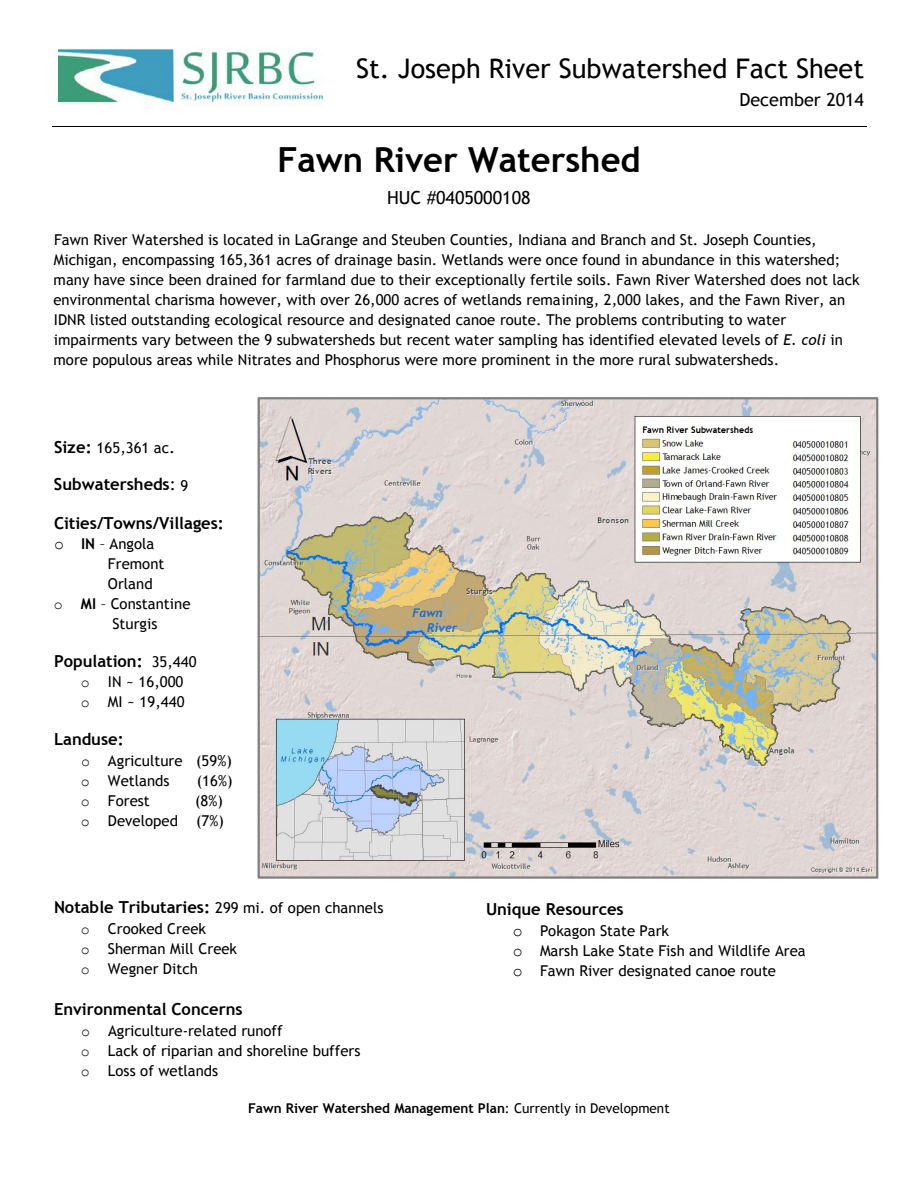
<style>
.page{position:relative;width:918px;height:1188px;background:#fff}
.page>*{position:absolute;margin:0;border:0;box-sizing:border-box;transform-origin:0 0}
.t1{font:700 34.5px "Trebuchet MS";color:#000}
.t2{font:27px "Trebuchet MS";color:#000}
.t3{font:18px "Trebuchet MS";letter-spacing:-.005em;color:#000}
.t4{font:700 16.5px "Trebuchet MS";color:#000}
.t5{font:15px/20px "Trebuchet MS";color:#000}
.t6{font:700 13.5px "Trebuchet MS";color:#000}
.t7{font:italic 700 12px/14.4px "Trebuchet";color:#1d6cca}
.s1{font-style:italic}
.s2{font-weight:700;font-size:16.5px}
.s3{font-size:16.5px}
.s4{font-weight:400}
.s5{font-weight:400;font-size:15px}
.s6{font-family:"Courier New";font-size:16.5px}
.s7{font-weight:700}
.s8{font-family:"Courier New"}
</style>
<div class="page">
<hr style="left:52px;top:126px;width:814px;height:1px;background:#000">
<img style="left:59px;top:48px;width:265px;height:58px">
<img style="left:261px;top:400px;width:614px;height:476px">
<div style="left:258px;top:397px;width:620px;height:482px;border:2px solid #7f7f7f"></div>
<h2 class="t2" style="left:356px;top:53px;width:509px">St. Joseph River Subwatershed Fact Sheet</h2>
<p class="t3" style="left:739px;top:89px;width:126px">December 2014</p>
<h1 class="t1" style="left:277px;top:138px;width:365px">Fawn River Watershed</h1>
<p class="t3" style="left:387px;top:187px;width:145px">HUC #0405000108</p>
<p class="t5" style="left:54px;top:230px;width:808px">Fawn River Watershed is located in LaGrange and Steuben Counties, Indiana and Branch and St. Joseph Counties, Michigan, encompassing 165,361 acres of drainage basin. Wetlands were once found in abundance in this watershed; many have since been drained for farmland due to their exceptionally fertile soils. Fawn River Watershed does not lack environmental charisma however, with over 26,000 acres of wetlands remaining, 2,000 lakes, and the Fawn River, an IDNR listed outstanding ecological resource and designated canoe route. The problems contributing to water impairments vary between the 9 subwatersheds but recent water sampling has identified elevated levels of <span class="s1">E. coli</span> in more populous areas while Nitrates and Phosphorus were more prominent in the more rural subwatersheds.</p>
<p class="t5" style="left:54px;top:437px;width:123px"><span class="s2">Size:</span> 165,361 ac<span class="s3">.</span></p>
<p class="t4" style="left:54px;top:474px;width:136px">Subwatersheds<span class="s4">:</span> <span class="s5">9</span></p>
<p class="t4" style="left:54px;top:512px;width:171px">Cities/Towns/Villages:</p>
<p class="t5" style="left:54px;top:534px;width:102px"><span class="s6">o</span> <span class="s7">IN</span> – Angola</p>
<p class="t5" style="left:108px;top:554px;width:58px">Fremont</p>
<p class="t5" style="left:108px;top:574px;width:46px">Orland</p>
<p class="t5" style="left:54px;top:594px;width:138px"><span class="s8">o</span> <span class="s7">MI</span> – Constantine</p>
<p class="t5" style="left:112px;top:614px;width:47px">Sturgis</p>
<p class="t4" style="left:54px;top:651px;width:144px">Population: <span class="s5">35,440</span></p>
<p class="t5" style="left:81px;top:672px;width:105px"><span class="s8">o</span> IN ~ 16,000 <span class="s8">o</span> MI ~ 19,440</p>
<p class="t4" style="left:54px;top:729px;width:71px">Landuse:</p>
<p class="t5" style="left:81px;top:750px;width:152px"><span class="s8">o</span> Agriculture (59%) <span class="s8">o</span> Wetlands</p>
<p class="t5" style="left:197px;top:770px;width:37px">(16%)</p>
<p class="t5" style="left:81px;top:791px;width:145px;text-align:right">(8%)<br><span class="s8">o</span> Developed (7%)</p>
<p class="t5" style="left:81px;top:791px;width:70px"><span class="s8">o</span> Forest</p>
<p class="t5" style="left:81px;top:898px;width:304px;text-indent:-27px"><span class="s2">Notable Tributaries:</span> 299 mi. of open channels <span class="s8">o</span> Crooked Creek<br><span class="s8">o</span> Sherman Mill Creek<br><span class="s8">o</span> Wegner Ditch</p>
<p class="t4" style="left:54px;top:999px;width:190px">Environmental Concerns</p>
<p class="t5" style="left:81px;top:1021px;width:281px"><span class="s8">o</span> Agriculture-related runoff<br><span class="s8">o</span> Lack of riparian and shoreline buffers <span class="s8">o</span> Loss of wetlands</p>
<p class="t7" style="left:427px;top:606px;width:32px;text-indent:-15px">Fawn<br>River</p>
<p class="t4" style="left:486px;top:899px;width:139px">Unique Resources</p>
<p class="t5" style="left:513px;top:921px;width:294px"><span class="s6">o</span> Pokagon State Park<br><span class="s6">o</span> Marsh Lake State Fish and Wildlife Area <span class="s6">o</span> Fawn River designated canoe route</p>
<p class="t6" style="left:248px;top:1100px;width:423px">Fawn River Watershed Management Plan<span class="s4">: Currently in Development</span></p>
</div>
